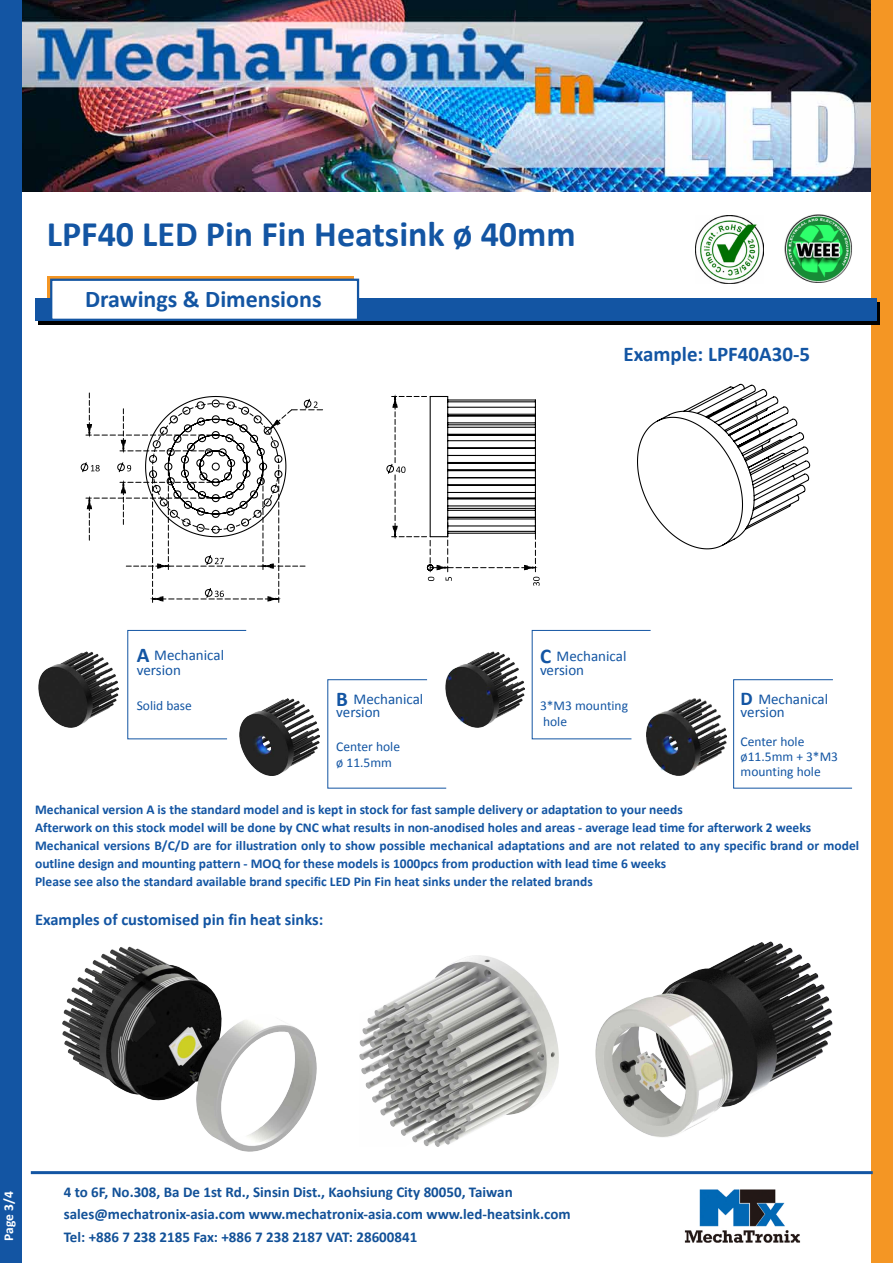
<style>
.page{position:relative;width:893px;height:1263px;background:#fff}
.page>*{position:absolute;margin:0;border:0;box-sizing:border-box;transform-origin:0 0}
.t1{font:700 36px "Calibri";color:#1355a3}
.t2{font:700 24px "Calibri";color:#1355a3}
.t3{font:700 21px "Calibri";color:#1355a3}
.t4{font:700 16.5px "Calibri";color:#1355a3}
.t5{font:700 15px/22.5px "Calibri";color:#125198}
.t6{font:15px/13.5px "Calibri";color:#1355a3}
.t7{font:700 13.5px/18px "Calibri";color:#1355a3}
.t8{font:13.5px/16.5px "Calibri";color:#1355a3}
.t9{font:700 13.5px "Calibri";color:#fff}
.s1{font-weight:700;font-size:21px}
.s2{font-weight:700;font-size:19.5px}
</style>
<div class="page">
<img style="left:21px;top:0;width:851px;height:191px">
<div style="left:872px;top:0;width:21px;height:1263px;background:#f49624"></div>
<div style="left:0;top:0;width:21px;height:1263px;background:#1355a3"></div>
<img style="left:696px;top:216px;width:68px;height:68px">
<img style="left:784px;top:214px;width:68px;height:69px">
<hr style="left:31px;top:1171px;width:842px;height:3px;background:#1355a3">
<img style="left:684px;top:1189px;width:117px;height:54px">
<svg style="left:47px;top:276px;width:307px;height:22px"></svg>
<svg style="left:38px;top:302px;width:842px;height:22px;background:#030e1b"></svg>
<div style="left:35px;top:298px;width:842px;height:22px;background:#1355a3"></div>
<div style="left:50px;top:279px;width:309px;height:42px;background:#fff;border:2px solid #1355a3"></div>
<svg style="left:80px;top:393px;width:226px;height:209px"></svg>
<svg style="left:426px;top:550px;width:114px;height:36px"></svg>
<svg style="left:145px;top:383px;width:666px;height:167px"></svg>
<img style="left:38px;top:651px;width:80px;height:77px">
<img style="left:240px;top:698px;width:80px;height:77px">
<img style="left:446px;top:651px;width:79px;height:77px">
<img style="left:646px;top:698px;width:80px;height:77px">
<svg style="left:127px;top:630px;width:120px;height:110px"></svg>
<svg style="left:531px;top:630px;width:120px;height:110px"></svg>
<svg style="left:327px;top:679px;width:120px;height:110px"></svg>
<svg style="left:733px;top:679px;width:120px;height:110px"></svg>
<img style="left:63px;top:946px;width:253px;height:205px">
<img style="left:359px;top:956px;width:200px;height:190px">
<img style="left:595px;top:941px;width:237px;height:196px">
<h1 class="t1" style="left:47px;top:211px;width:530px">LPF40 LED Pin Fin Heatsink ø 40mm</h1>
<h2 class="t2" style="left:85px;top:284px;width:238px">Drawings &amp; Dimensions</h2>
<h3 class="t3" style="left:624px;top:340px;width:188px">Example: LPF40A30-5</h3>
<p class="t6" style="left:137px;top:647px;width:89px;line-height:15px"><span class="s1">A</span> Mechanical version</p>
<p class="t8" style="left:137px;top:696px;width:57px">Solid base</p>
<p class="t6" style="left:336px;top:691px;width:89px"><span class="s1">B</span> Mechanical version</p>
<p class="t8" style="left:336px;top:737px;width:65px">Center hole ø 11.5mm</p>
<p class="t6" style="left:540px;top:649px;width:88px"><span class="s1">C</span> Mechanical version</p>
<p class="t8" style="left:540px;top:696px;width:90px">3*M3 mounting hole</p>
<p class="t6" style="left:741px;top:691px;width:89px"><span class="s2">D</span> Mechanical version</p>
<p class="t8" style="left:741px;top:733px;width:99px;line-height:15px">Center hole ø11.5mm + 3*M3 mounting hole</p>
<p class="t7" style="left:35px;top:801px;width:826px">Mechanical version A is the standard model and is kept in stock for fast sample delivery or adaptation to your needs<br>Afterwork on this stock model will be done by CNC what results in non-anodised holes and areas - average lead time for afterwork 2 weeks Mechanical versions B/C/D are for illustration only to show possible mechanical adaptations and are not related to any specific brand or model outline design and mounting pattern - MOQ for these models is 1000pcs from production with lead time 6 weeks<br>Please see also the standard available brand specific LED Pin Fin heat sinks under the related brands</p>
<p class="t4" style="left:35px;top:908px;width:290px">Examples of customised pin fin heat sinks:</p>
<p class="t9" style="left:0;top:1241px;width:51px;rotate:-90deg">Page 3/4</p>
<p class="t5" style="left:64px;top:1180px;width:508px">4 to 6F, No.308, Ba De 1st Rd., Sinsin Dist., Kaohsiung City 80050, Taiwan sales@mechatronix-asia.com www.mechatronix-asia.com www.led-heatsink.com<br>Tel: +886 7 238 2185 Fax: +886 7 238 2187 VAT: 28600841</p>
</div>
